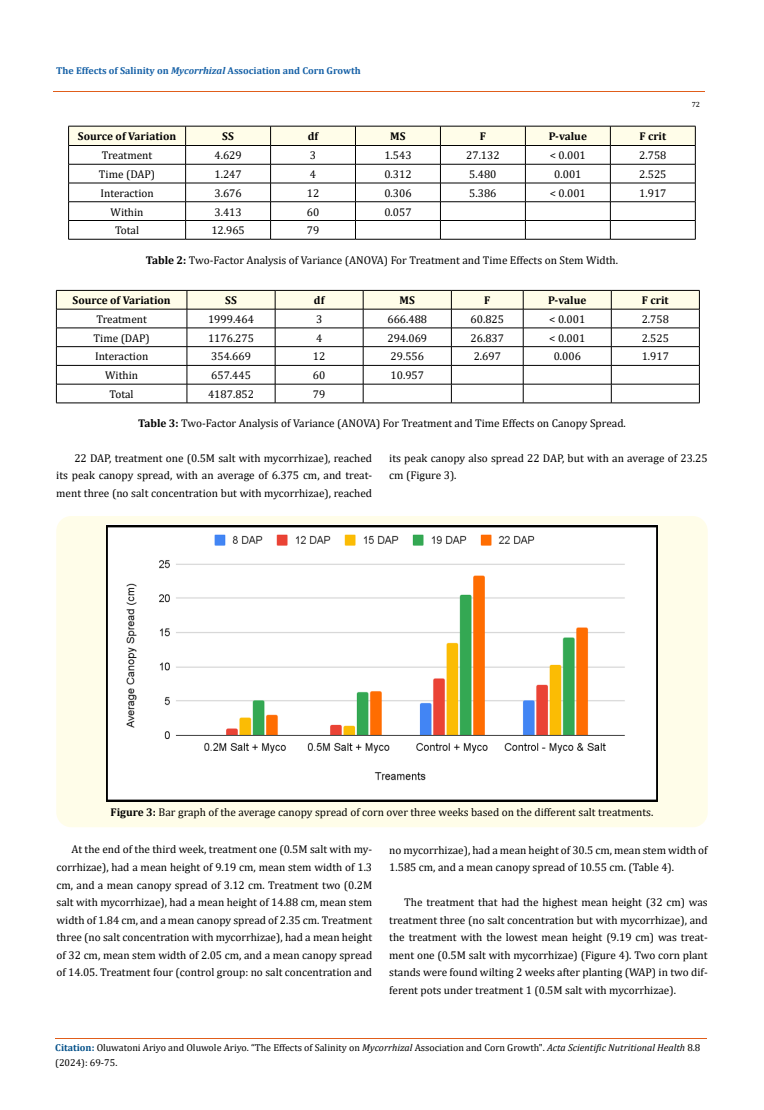
<style>
.page{position:relative;width:764px;height:1110px;background:#fff}
.page>*{position:absolute;margin:0;border:0;box-sizing:border-box;transform-origin:0 0}
.t1{font:11.25px/17.5px "Cambria";color:#000;text-align:justify}
.t2{font:700 11.25px "Cambria";color:#000}
.t3{font:10px/15px "Cambria";color:#000}
.t4{font:700 10px "Cambria";color:#1560a6}
.t5{font:7.5px "Cambria";color:#000}
.s1{font-style:italic}
.s2{font-weight:700}
.s3{font-weight:700;color:#035089}
</style>
<div class="page">
<hr style="left:54px;top:92px;width:651px;height:1px;background:#e05d1a">
<svg style="left:68px;top:126px;width:628px;height:113px"></svg>
<hr style="left:68px;top:239px;width:118px;height:1px;background:#000">
<hr style="left:186px;top:239px;width:84px;height:1px;background:#000">
<hr style="left:270px;top:239px;width:85px;height:1px;background:#000">
<hr style="left:355px;top:239px;width:85px;height:1px;background:#000">
<hr style="left:440px;top:239px;width:85px;height:1px;background:#000">
<hr style="left:525px;top:239px;width:85px;height:1px;background:#000">
<hr style="left:610px;top:239px;width:85px;height:1px;background:#000">
<svg style="left:56px;top:290px;width:644px;height:113px"></svg>
<hr style="left:56px;top:403px;width:131px;height:1px;background:#000">
<hr style="left:187px;top:403px;width:88px;height:1px;background:#000">
<hr style="left:275px;top:403px;width:88px;height:1px;background:#000">
<hr style="left:363px;top:403px;width:88px;height:1px;background:#000">
<hr style="left:451px;top:403px;width:72px;height:1px;background:#000">
<hr style="left:523px;top:403px;width:88px;height:1px;background:#000">
<hr style="left:611px;top:403px;width:88px;height:1px;background:#000">
<div style="left:56px;top:516px;width:651px;height:311px;background:#fffde9;border-radius:15px"></div>
<img style="left:107px;top:525px;width:550px;height:276px">
<hr style="left:55px;top:1039px;width:651px;height:1px;background:#e05d1a">
<p class="t4" style="left:56px;top:63px;width:306px">The Effects of Salinity on <span class="s1">Mycorrhizal</span> Association and Corn Growth</p>
<p class="t2" style="left:78px;top:128px;width:100px">Source of Variation</p>
<p class="t2" style="left:222px;top:128px;width:13px">SS</p>
<p class="t2" style="left:308px;top:128px;width:12px">df</p>
<p class="t2" style="left:390px;top:128px;width:17px">MS</p>
<p class="t2" style="left:480px;top:128px;width:8px">F</p>
<p class="t2" style="left:549px;top:128px;width:40px">P-value</p>
<p class="t2" style="left:639px;top:128px;width:28px">F crit</p>
<p class="t1" style="left:102px;top:147px;width:52px">Treatment</p>
<p class="t1" style="left:214px;top:147px;width:29px">4.629</p>
<p class="t1" style="left:310px;top:147px;width:8px">3</p>
<p class="t1" style="left:384px;top:147px;width:29px">1.543</p>
<p class="t1" style="left:466px;top:147px;width:35px">27.132</p>
<p class="t1" style="left:550px;top:147px;width:37px">&lt; 0.001</p>
<p class="t1" style="left:639px;top:147px;width:29px">2.758</p>
<p class="t1" style="left:99px;top:165px;width:58px">Time (DAP)</p>
<p class="t1" style="left:214px;top:165px;width:29px">1.247</p>
<p class="t1" style="left:310px;top:165px;width:8px">4</p>
<p class="t1" style="left:384px;top:165px;width:29px">0.312</p>
<p class="t1" style="left:469px;top:165px;width:29px">5.480</p>
<p class="t1" style="left:554px;top:165px;width:29px">0.001</p>
<p class="t1" style="left:639px;top:165px;width:29px">2.525</p>
<p class="t1" style="left:100px;top:184px;width:55px">Interaction</p>
<p class="t1" style="left:214px;top:184px;width:29px">3.676</p>
<p class="t1" style="left:307px;top:184px;width:14px">12</p>
<p class="t1" style="left:384px;top:184px;width:29px">0.306</p>
<p class="t1" style="left:469px;top:184px;width:29px">5.386</p>
<p class="t1" style="left:550px;top:184px;width:37px">&lt; 0.001</p>
<p class="t1" style="left:639px;top:184px;width:29px">1.917</p>
<p class="t1" style="left:111px;top:203px;width:34px">Within</p>
<p class="t1" style="left:214px;top:203px;width:29px">3.413</p>
<p class="t1" style="left:307px;top:203px;width:14px">60</p>
<p class="t1" style="left:384px;top:203px;width:29px">0.057</p>
<p class="t1" style="left:115px;top:222px;width:26px">Total</p>
<p class="t1" style="left:211px;top:222px;width:35px">12.965</p>
<p class="t1" style="left:307px;top:222px;width:14px">79</p>
<p class="t1" style="left:146px;top:251px;width:474px"><span class="s2">Table 2:</span> Two-Factor Analysis of Variance (ANOVA) For Treatment and Time Effects on Stem Width.</p>
<p class="t5" style="left:692px;top:100px;width:10px">72</p>
<p class="t2" style="left:73px;top:292px;width:100px">Source of Variation</p>
<p class="t2" style="left:225px;top:292px;width:13px">SS</p>
<p class="t2" style="left:314px;top:292px;width:12px">df</p>
<p class="t2" style="left:400px;top:292px;width:17px">MS</p>
<p class="t2" style="left:484px;top:292px;width:8px">F</p>
<p class="t2" style="left:548px;top:292px;width:40px">P-value</p>
<p class="t2" style="left:642px;top:292px;width:28px">F crit</p>
<p class="t1" style="left:96px;top:310px;width:52px">Treatment</p>
<p class="t1" style="left:208px;top:310px;width:47px">1999.464</p>
<p class="t1" style="left:316px;top:310px;width:8px">3</p>
<p class="t1" style="left:387px;top:310px;width:41px">666.488</p>
<p class="t1" style="left:470px;top:310px;width:35px">60.825</p>
<p class="t1" style="left:549px;top:310px;width:37px">&lt; 0.001</p>
<p class="t1" style="left:642px;top:310px;width:29px">2.758</p>
<p class="t1" style="left:94px;top:329px;width:58px">Time (DAP)</p>
<p class="t1" style="left:208px;top:329px;width:47px">1176.275</p>
<p class="t1" style="left:316px;top:329px;width:8px">4</p>
<p class="t1" style="left:387px;top:329px;width:41px">294.069</p>
<p class="t1" style="left:470px;top:329px;width:35px">26.837</p>
<p class="t1" style="left:549px;top:329px;width:37px">&lt; 0.001</p>
<p class="t1" style="left:642px;top:329px;width:29px">2.525</p>
<p class="t1" style="left:95px;top:348px;width:55px">Interaction</p>
<p class="t1" style="left:211px;top:348px;width:41px">354.669</p>
<p class="t1" style="left:313px;top:348px;width:14px">12</p>
<p class="t1" style="left:390px;top:348px;width:35px">29.556</p>
<p class="t1" style="left:474px;top:348px;width:29px">2.697</p>
<p class="t1" style="left:553px;top:348px;width:29px">0.006</p>
<p class="t1" style="left:642px;top:348px;width:29px">1.917</p>
<p class="t1" style="left:105px;top:367px;width:34px">Within</p>
<p class="t1" style="left:211px;top:367px;width:41px">657.445</p>
<p class="t1" style="left:313px;top:367px;width:14px">60</p>
<p class="t1" style="left:390px;top:367px;width:35px">10.957</p>
<p class="t1" style="left:110px;top:385px;width:26px">Total</p>
<p class="t1" style="left:208px;top:385px;width:47px">4187.852</p>
<p class="t1" style="left:313px;top:385px;width:14px">79</p>
<p class="t1" style="left:138px;top:415px;width:489px"><span class="s2">Table 3:</span> Two-Factor Analysis of Variance (ANOVA) For Treatment and Time Effects on Canopy Spread.</p>
<p class="t1" style="left:389px;top:449px;width:320px">its peak canopy also spread 22 DAP, but with an average of 23.25 cm (Figure 3).</p>
<p class="t1" style="left:56px;top:449px;width:317px;text-indent:18px">22 DAP, treatment one (0.5M salt with mycorrhizae), reached its peak canopy spread, with an average of 6.375 cm, and treat&shy;ment three (no salt concentration but with mycorrhizae), reached</p>
<p class="t1" style="left:111px;top:803px;width:544px"><span class="s2">Figure 3:</span> Bar graph of the average canopy spread of corn over three weeks based on the different salt treatments.</p>
<p class="t1" style="left:57px;top:841px;width:317px;text-indent:15px">At the end of the third week, treatment one (0.5M salt with my&shy;corrhizae), had a mean height of 9.19 cm, mean stem width of 1.3 cm, and a mean canopy spread of 3.12 cm. Treatment two (0.2M salt with mycorrhizae), had a mean height of 14.88 cm, mean stem width of 1.84 cm, and a mean canopy spread of 2.35 cm. Treatment three (no salt concentration with mycorrhizae), had a mean height of 32 cm, mean stem width of 2.05 cm, and a mean canopy spread of 14.05. Treatment four (control group: no salt concentration and</p>
<p class="t1" style="left:389px;top:841px;width:320px">no mycorrhizae), had a mean height of 30.5 cm, mean stem width of<br>1.585 cm, and a mean canopy spread of 10.55 cm. (Table 4).</p>
<p class="t1" style="left:389px;top:893px;width:320px;text-indent:15px">The treatment that had the highest mean height (32 cm) was treatment three (no salt concentration but with mycorrhizae), and the treatment with the lowest mean height (9.19 cm) was treat&shy;ment one (0.5M salt with mycorrhizae) (Figure 4). Two corn plant stands were found wilting 2 weeks after planting (WAP) in two dif&shy;ferent pots under treatment 1 (0.5M salt with mycorrhizae).</p>
<p class="t3" style="left:55px;top:1040px;width:647px"><span class="s3">Citation:</span> Oluwatoni Ariyo and Oluwole Ariyo. “The Effects of Salinity on <span class="s1">Mycorrhizal</span> Association and Corn Growth". <span class="s1">Acta Scientific Nutritional Health</span> 8.8 (2024): 69-75.</p>
</div>
